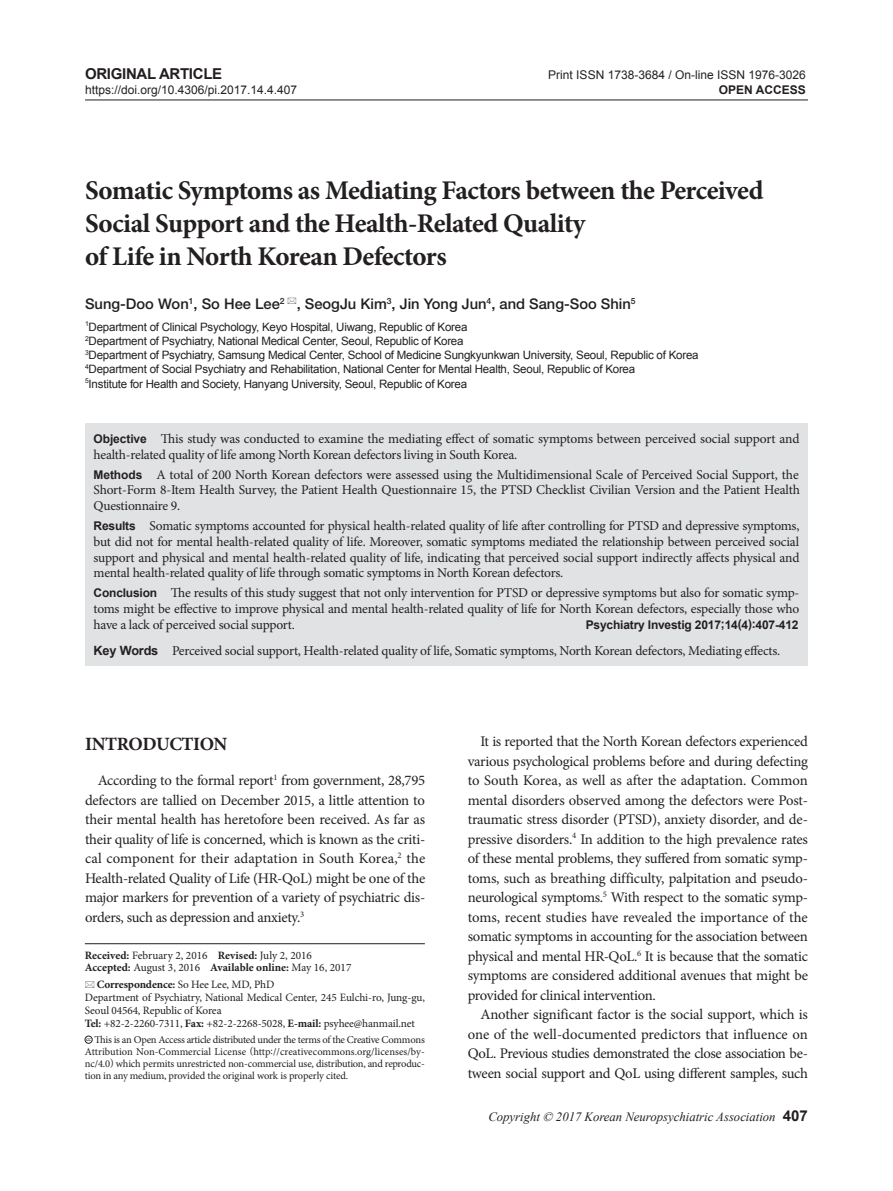
<style>
.page{position:relative;width:893px;height:1191px;background:#fff}
.page>*{position:absolute;margin:0;border:0;box-sizing:border-box;transform-origin:0 0}
.논문제목{font:700 27px/33px "Minion Pro";letter-spacing:-.02em;color:#231f20}
.큰제목{font:700 18.75px "Minion Pro";letter-spacing:-.02em;color:#231f20}
.t1{font:700 15px "Arial";letter-spacing:-.02em;color:#231f20}
.본문{font:14.7px/19.5px "Minion Pro";letter-spacing:-.02em;color:#231f20;text-align:justify}
.이름{font:500 14.7px "Helvetica Neue LT Std";color:#231f20}
.초록{font:13.5px/15.8px "Minion Pro";letter-spacing:-.015em;color:#231f20;text-align:justify}
.t2{font:italic 12.75px "Times New Roman";color:#231f20}
.t3{font:12px "Arial";color:#231f20}
.초록-2{font:700 12px "Arial";letter-spacing:-.015em;color:#231f20}
.소속{font:11.55px "Arial";letter-spacing:-.02em;color:#231f20}
.교신저자{font:11.25px/12.8px "Minion Pro";letter-spacing:-.01em;color:#231f20}
.날짜{font:700 11.25px "Minion Pro";color:#231f20}
.날짜-2{font:11.25px "Minion Pro";color:#231f20}
.교신저자-2{font:700 11.25px "Minion Pro";letter-spacing:-.01em;color:#231f20}
.날짜-3{font:10.5px/12px "Minion Pro";letter-spacing:-.015em;color:#231f20;text-align:justify}
.t4{font:6.6px "Minion Pro";color:#231f20}
.s1{font-family:"Arial";font-weight:700;font-size:12px}
.s2{font-family:"Arial";font-weight:700;font-size:12.75px;color:#e1e2e4}
.s3{font-family:"Arial";font-weight:700;font-size:12.75px}
.s4{font-weight:700}
.s5{font-weight:400}
.s6{font-family:"Arial";font-weight:700;font-style:normal;font-size:15px}
</style>
<div class="page">
<hr style="left:85px;top:100px;width:723px;height:1px;background:#231f20">
<div style="left:85px;top:423px;width:723px;height:243px;background:#e1e2e4"></div>
<hr style="left:85px;top:943px;width:340px;height:1px;background:#231f20">
<div style="left:85px;top:1036px;width:7px;height:7px;border:1px solid #231f20;border-radius:50%"></div>
<p class="t1" style="left:85px;top:64px;width:139px">ORIGINAL ARTICLE</p>
<p class="t3" style="left:85px;top:82px;width:214px">https://doi.org/10.4306/pi.2017.14.4.407</p>
<p class="t3" style="left:548px;top:67px;width:259px">Print ISSN 1738-3684 / On-line ISSN 1976-3026</p>
<p class="초록-2" style="left:719px;top:82px;width:88px">OPEN ACCESS</p>
<p class="논문제목" style="left:85px;top:173px;width:680px">Somatic Symptoms as Mediating Factors between the Perceived<br>Social Support and the Health-Related Quality<br>of Life in North Korean Defectors</p>
<p class="이름" style="left:85px;top:295px;width:552px">Sung-Doo Won<sup>1</sup>, So Hee Lee<sup>2</sup> , SeogJu Kim<sup>3</sup>, Jin Yong Jun<sup>4</sup>, and Sang-Soo Shin<sup>5</sup></p>
<p class="소속" style="left:85px;top:319px;width:384px"><sup>1</sup>Department of Clinical Psychology, Keyo Hospital, Uiwang, Republic of Korea</p>
<p class="소속" style="left:85px;top:333px;width:380px"><sup>2</sup>Department of Psychiatry, National Medical Center, Seoul, Republic of Korea</p>
<p class="소속" style="left:85px;top:347px;width:615px"><sup>3</sup>Department of Psychiatry, Samsung Medical Center, School of Medicine Sungkyunkwan University, Seoul, Republic of Korea</p>
<p class="소속" style="left:85px;top:362px;width:552px"><sup>4</sup>Department of Social Psychiatry and Rehabilitation, National Center for Mental Health, Seoul, Republic of Korea</p>
<p class="소속" style="left:85px;top:376px;width:384px"><sup>5</sup>Institute for Health and Society, Hanyang University, Seoul, Republic of Korea</p>
<p class="초록" style="left:94px;top:431px;width:708px"><span class="s1">Objective</span><span class="s2">aa</span>This study was conducted to examine the mediating effect of somatic symptoms between perceived social support and health-related quality of life among North Korean defectors living in South Korea.</p>
<p class="초록" style="left:94px;top:466px;width:708px"><span class="s1">Methods</span><span class="s2">aa</span>A total of 200 North Korean defectors were assessed using the Multidimensional Scale of Perceived Social Support, the Short-Form 8-Item Health Survey, the Patient Health Questionnaire 15, the PTSD Checklist Civilian Version and the Patient Health Questionnaire 9.</p>
<p class="초록" style="left:94px;top:518px;width:708px"><span class="s1">Results</span><span class="s2">aa</span>Somatic symptoms accounted for physical health-related quality of life after controlling for PTSD and depressive symptoms, but did not for mental health-related quality of life. Moreover, somatic symptoms mediated the relationship between perceived social support and physical and mental health-related quality of life, indicating that perceived social support indirectly affects physical and mental health-related quality of life through somatic symptoms in North Korean defectors.</p>
<p class="초록" style="left:94px;top:585px;width:707px"><span class="s1">Conclusion</span><span class="s2">aa</span>The results of this study suggest that not only intervention for PTSD or depressive symptoms but also for somatic symp&shy;toms might be effective to improve physical and mental health-related quality of life for North Korean defectors, especially those who have a lack of perceived social support.</p>
<p class="초록-2" style="left:586px;top:616px;width:214px">Psychiatry Investig 2017;14(4):407-412</p>
<p class="초록" style="left:94px;top:643px;width:688px"><span class="s3">Key Words</span><span class="s2">aa</span>Perceived social support, Health-related quality of life, Somatic symptoms, North Korean defectors, Mediating effects.</p>
<p class="큰제목" style="left:85px;top:730px;width:144px">INTRODUCTION</p>
<p class="본문" style="left:85px;top:771px;width:342px;text-indent:13px">According to the formal report<sup>1</sup> from government, 28,795 defectors are tallied on December 2015, a little attention to their mental health has heretofore been received. As far as their quality of life is concerned, which is known as the criti&shy;cal component for their adaptation in South Korea,<sup>2</sup> the Health-related Quality of Life (HR-QoL) might be one of the major markers for prevention of a variety of psychiatric dis&shy;orders, such as depression and anxiety.<sup>3</sup></p>
<p class="날짜-2" style="left:85px;top:947px;width:229px"><span class="s4">Received:</span> February 2, 2016 <span class="s4">Revised:</span> July 2, 2016</p>
<p class="날짜" style="left:85px;top:960px;width:268px">Accepted: <span class="s5">August 3, 2016</span> Available online: <span class="s5">May 16, 2017</span></p>
<p class="교신저자-2" style="left:97px;top:977px;width:179px">Correspondence: <span class="s5">So Hee Lee, MD, PhD</span></p>
<p class="교신저자" style="left:85px;top:991px;width:342px">Department of Psychiatry, National Medical Center, 245 Eulchi-ro, Jung-gu,<br>Seoul 04564, Republic of Korea</p>
<p class="교신저자" style="left:85px;top:1016px;width:332px"><span class="s4">Tel:</span> +82-2-2260-7311, <span class="s4">Fax:</span> +82-2-2268-5028, <span class="s4">E-mail:</span> psyhee@hanmail.net</p>
<p class="t4" style="left:86px;top:1034px;width:7px">cc</p>
<p class="날짜-3" style="left:85px;top:1033px;width:341px;text-indent:10px">This is an Open Access article distributed under the terms of the Creative Commons Attribution Non-Commercial License (http://creativecommons.org/licenses/by&shy;nc/4.0) which permits unrestricted non-commercial use, distribution, and reproduc&shy;tion in any medium, provided the original work is properly cited.</p>
<p class="본문" style="left:468px;top:732px;width:342px;text-indent:13px">It is reported that the North Korean defectors experienced various psychological problems before and during defecting to South Korea, as well as after the adaptation. Common mental disorders observed among the defectors were Post&shy;traumatic stress disorder (PTSD), anxiety disorder, and de&shy;pressive disorders.<sup>4</sup> In addition to the high prevalence rates of these mental problems, they suffered from somatic symp&shy;toms, such as breathing difficulty, palpitation and pseudo&shy;neurological symptoms.<sup>5</sup> With respect to the somatic symp&shy;toms, recent studies have revealed the importance of the somatic symptoms in accounting for the association between physical and mental HR-QoL.<sup>6</sup> It is because that the somatic symptoms are considered additional avenues that might be provided for clinical intervention.</p>
<p class="본문" style="left:468px;top:1005px;width:342px;text-indent:13px">Another significant factor is the social support, which is one of the well-documented predictors that influence on QoL. Previous studies demonstrated the close association be&shy;tween social support and QoL using different samples, such</p>
<p class="t2" style="left:488px;top:1107px;width:321px">Copyright © 2017 Korean Neuropsychiatric Association <span class="s6">407</span></p>
</div>
